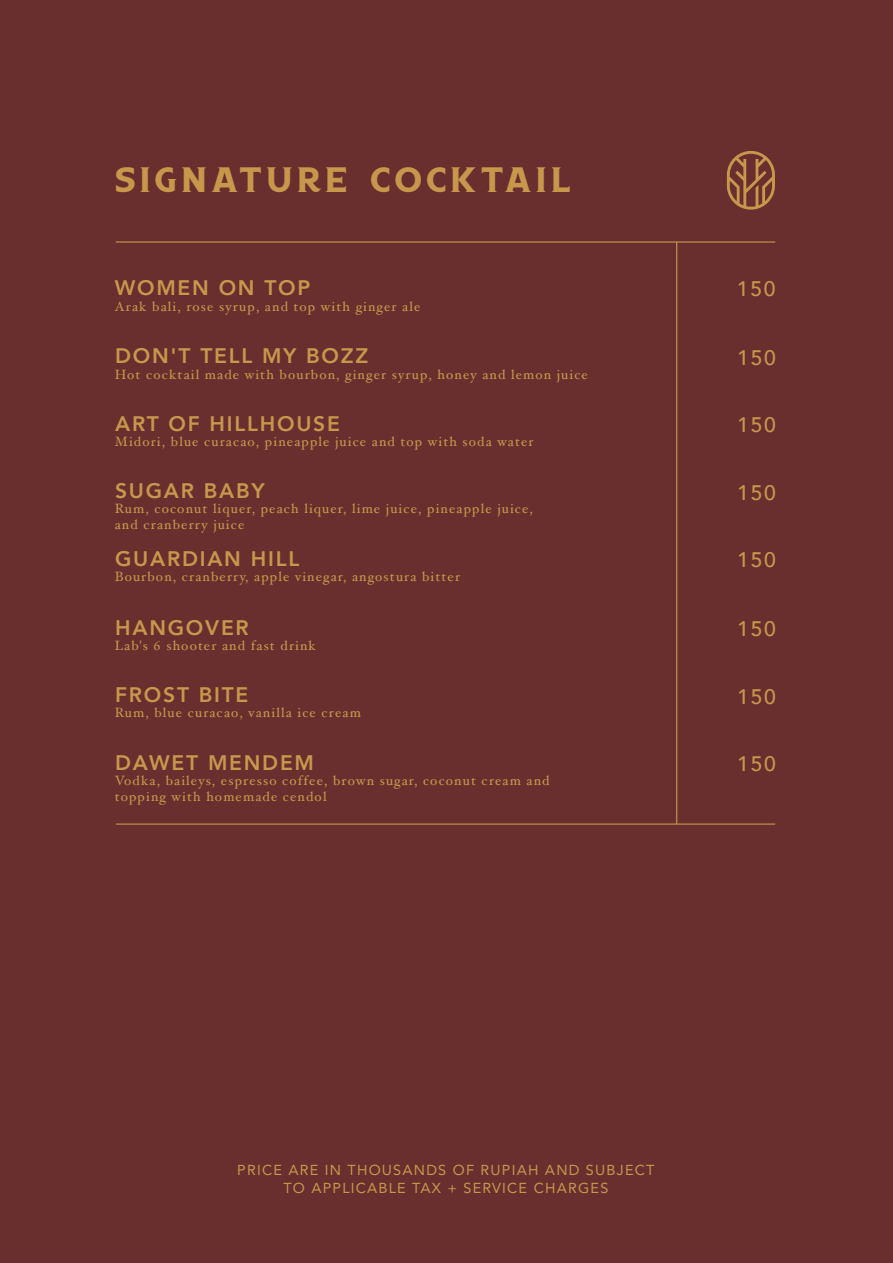
<style>
.page{position:relative;width:893px;height:1263px;background:#692f2f}
.page>*{position:absolute;margin:0;border:0;box-sizing:border-box;transform-origin:0 0}
.t1{font:45px "Boardwalk Avenue Serif";letter-spacing:.1em;color:#c8974c}
.t2{font:800 21px "Avenir";letter-spacing:.085em;color:#c8974c}
.t3{font:500 21px "Avenir";letter-spacing:.085em;color:#c8974c}
.t4{font:14.4px/17.4px "Avenir";letter-spacing:.085em;color:#c8974c;text-align:center}
.t5{font:13.5px/16.2px "Hoefler Text";letter-spacing:.085em;color:#c8974c}
</style>
<div class="page">
<hr style="left:116px;top:241px;width:659px;height:2px;background:#c8974c">
<hr style="left:116px;top:823px;width:659px;height:2px;background:#c8974c">
<hr style="left:676px;top:242px;width:1px;height:582px;background:#c8974c">
<svg style="left:727px;top:151px;width:48px;height:59px"></svg>
<h1 class="t1" style="left:115px;top:153px;width:456px">SIGNATURE COCKTAIL</h1>
<h2 class="t2" style="left:115px;top:271px;width:197px">WOMEN ON TOP</h2>
<p class="t5" style="left:115px;top:298px;width:307px">Arak bali, rose syrup, and top with ginger ale</p>
<h2 class="t2" style="left:115px;top:339px;width:255px">DON'T TELL MY BOZZ</h2>
<p class="t5" style="left:115px;top:366px;width:475px">Hot cocktail made with bourbon, ginger syrup, honey and lemon juice</p>
<h2 class="t2" style="left:115px;top:407px;width:226px">ART OF HILLHOUSE</h2>
<p class="t5" style="left:115px;top:433px;width:420px">Midori, blue curacao, pineapple juice and top with soda water</p>
<h2 class="t2" style="left:115px;top:474px;width:151px">SUGAR BABY</h2>
<p class="t5" style="left:115px;top:500px;width:420px">Rum, coconut liquer, peach liquer, lime juice, pineapple juice, and cranberry juice</p>
<p class="t5" style="left:115px;top:568px;width:347px">Bourbon, cranberry, apple vinegar, angostura bitter</p>
<h2 class="t2" style="left:115px;top:542px;width:186px">GUARDIAN HILL</h2>
<h2 class="t2" style="left:115px;top:611px;width:135px">HANGOVER</h2>
<p class="t5" style="left:115px;top:637px;width:203px">Lab's 6 shooter and fast drink</p>
<h2 class="t2" style="left:115px;top:678px;width:135px">FROST BITE</h2>
<p class="t5" style="left:115px;top:704px;width:248px">Rum, blue curacao, vanilla ice cream</p>
<h2 class="t2" style="left:115px;top:746px;width:200px">DAWET MENDEM</h2>
<p class="t5" style="left:115px;top:772px;width:436px">Vodka, baileys, espresso coffee, brown sugar, coconut cream and topping with homemade cendol</p>
<h2 class="t3" style="left:737px;top:271px;width:40px">150</h2>
<h2 class="t3" style="left:737px;top:339px;width:40px">150</h2>
<h2 class="t3" style="left:737px;top:407px;width:40px">150</h2>
<h2 class="t3" style="left:737px;top:474px;width:40px">150</h2>
<h2 class="t3" style="left:737px;top:542px;width:40px">150</h2>
<h2 class="t3" style="left:737px;top:611px;width:40px">150</h2>
<h2 class="t3" style="left:737px;top:678px;width:40px">150</h2>
<h2 class="t3" style="left:737px;top:746px;width:40px">150</h2>
<p class="t4" style="left:237px;top:1161px;width:419px">PRICE ARE IN THOUSANDS OF RUPIAH AND SUBJECT<br>TO APPLICABLE TAX + SERVICE CHARGES</p>
</div>
